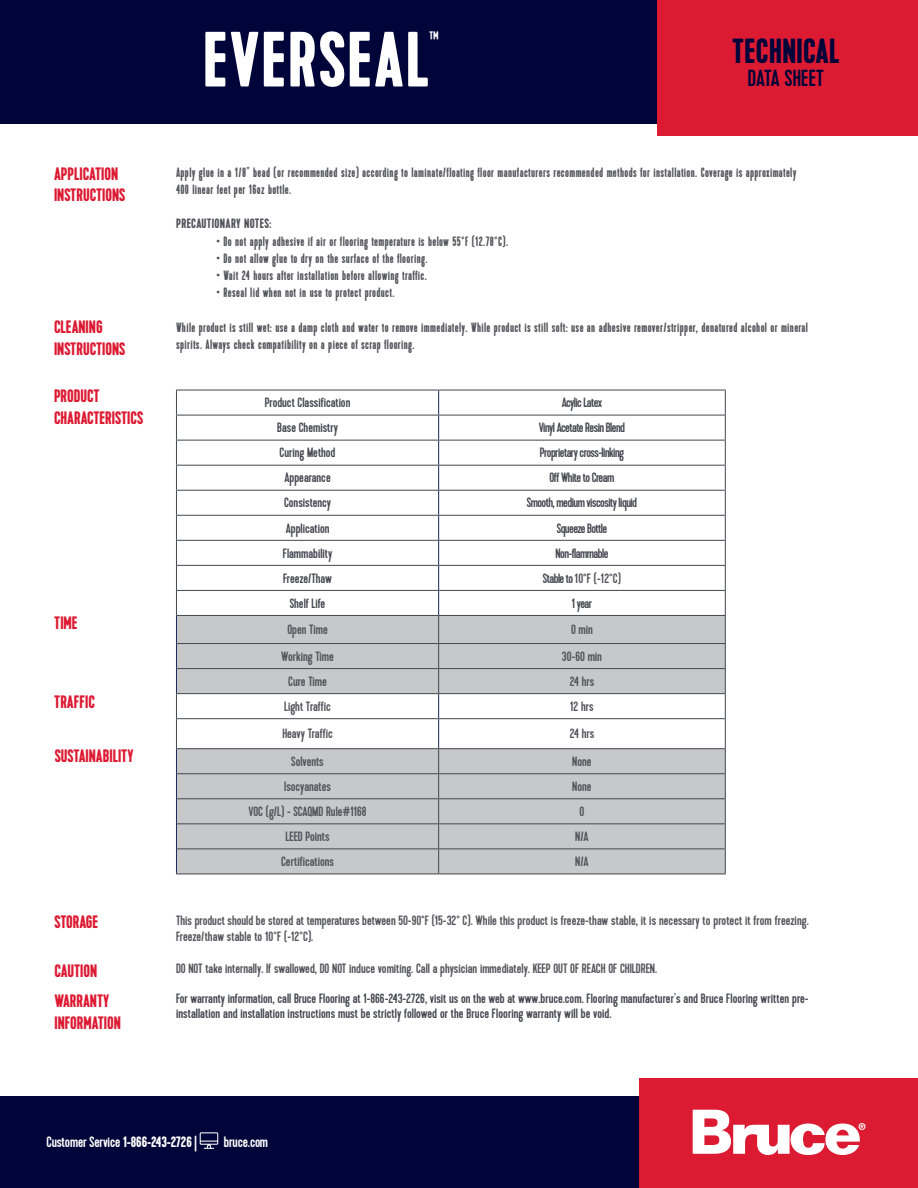
<style>
.page{position:relative;width:918px;height:1188px;background:#fff}
.page>*{position:absolute;margin:0;border:0;box-sizing:border-box;transform-origin:0 0}
.t1{font:700 78.15px "Kapra";letter-spacing:.025em;color:#fff}
.t2{font:700 34.95px "Kapra";letter-spacing:.01em;color:#000539}
.t3{font:700 28.05px "Kapra";color:#fff}
.t4{font:23.25px "Kapra";letter-spacing:.01em;color:#000539}
.t5{font:700 18px "Kapra";color:#dc1a32}
.t6{font:15px "Kapra";letter-spacing:-.01em;color:#fff}
.t7{font:condensed 13.5px/17.2px "Kapra";letter-spacing:.025em;color:#53535b}
.t8{font:13.5px/16.2px "Kapra";color:#53535b}
.t9{font:13.5px/15px "Kapra";color:#454750}
.t10{font:13.5px "Kapra";letter-spacing:-.04em;color:#454750}
.t11{font:13.5px "Kapra";letter-spacing:-.04em;color:#53535b}
.t12{font:700 13.5px "Kapra";letter-spacing:.025em;color:#53535b}
.s1{color:#454750}
.s2{font-weight:700}
</style>
<div class="page">
<div style="left:0;top:0;width:670px;height:123px;background:#000539"></div>
<div style="left:658px;top:0;width:260px;height:136px;background:#dc1a32"></div>
<div style="left:0;top:1096px;width:918px;height:92px;background:#000539"></div>
<div style="left:639px;top:1078px;width:279px;height:110px;background:#dc1a32"></div>
<svg style="left:200px;top:1132px;width:18px;height:17px"></svg>
<svg style="left:693px;top:1110px;width:172px;height:45px"></svg>
<svg style="left:177px;top:391px;width:548px;height:224px"></svg>
<svg style="left:177px;top:616px;width:548px;height:258px;fill:#c6c8c9"></svg>
<hr style="left:176px;top:390px;width:263px;height:1px;background:#454750">
<hr style="left:439px;top:390px;width:287px;height:1px;background:#454750">
<hr style="left:176px;top:415px;width:263px;height:1px;background:#454750">
<hr style="left:439px;top:415px;width:287px;height:1px;background:#454750">
<hr style="left:176px;top:440px;width:263px;height:1px;background:#454750">
<hr style="left:439px;top:440px;width:287px;height:1px;background:#454750">
<hr style="left:176px;top:465px;width:263px;height:1px;background:#454750">
<hr style="left:439px;top:465px;width:287px;height:1px;background:#454750">
<hr style="left:176px;top:490px;width:263px;height:1px;background:#454750">
<hr style="left:439px;top:490px;width:287px;height:1px;background:#454750">
<hr style="left:176px;top:515px;width:263px;height:1px;background:#454750">
<hr style="left:439px;top:515px;width:287px;height:1px;background:#454750">
<hr style="left:176px;top:540px;width:263px;height:1px;background:#454750">
<hr style="left:439px;top:540px;width:287px;height:1px;background:#454750">
<hr style="left:176px;top:565px;width:263px;height:1px;background:#454750">
<hr style="left:439px;top:565px;width:287px;height:1px;background:#454750">
<hr style="left:176px;top:590px;width:263px;height:1px;background:#454750">
<hr style="left:439px;top:590px;width:287px;height:1px;background:#454750">
<hr style="left:176px;top:718px;width:263px;height:1px;background:#454750">
<hr style="left:439px;top:718px;width:287px;height:1px;background:#454750">
<hr style="left:176px;top:615px;width:263px;height:1px;background:#454750">
<hr style="left:439px;top:615px;width:287px;height:1px;background:#454750">
<hr style="left:177px;top:643px;width:262px;height:1px;background:#454750">
<hr style="left:439px;top:643px;width:287px;height:1px;background:#454750">
<hr style="left:177px;top:668px;width:262px;height:1px;background:#454750">
<hr style="left:439px;top:668px;width:287px;height:1px;background:#454750">
<hr style="left:176px;top:693px;width:263px;height:1px;background:#454750">
<hr style="left:439px;top:693px;width:287px;height:1px;background:#454750">
<svg style="left:176px;top:390px;width:1px;height:484px"></svg>
<hr style="left:176px;top:748px;width:263px;height:1px;background:#454750">
<hr style="left:439px;top:748px;width:287px;height:1px;background:#454750">
<svg style="left:438px;top:390px;width:1px;height:484px"></svg>
<svg style="left:725px;top:390px;width:1px;height:484px"></svg>
<hr style="left:177px;top:773px;width:262px;height:1px;background:#454750">
<hr style="left:439px;top:773px;width:287px;height:1px;background:#454750">
<hr style="left:177px;top:798px;width:262px;height:1px;background:#454750">
<hr style="left:439px;top:798px;width:287px;height:1px;background:#454750">
<hr style="left:177px;top:823px;width:262px;height:1px;background:#454750">
<hr style="left:439px;top:823px;width:287px;height:1px;background:#454750">
<hr style="left:177px;top:848px;width:262px;height:1px;background:#454750">
<hr style="left:439px;top:848px;width:287px;height:1px;background:#454750">
<hr style="left:176px;top:874px;width:263px;height:1px;background:#454750">
<hr style="left:439px;top:874px;width:287px;height:1px;background:#454750">
<p class="t5" style="left:54px;top:163px;width:66px">APPLICATION</p>
<p class="t5" style="left:54px;top:185px;width:73px">INSTRUCTIONS</p>
<p class="t5" style="left:54px;top:317px;width:50px">CLEANING</p>
<p class="t5" style="left:54px;top:338px;width:73px">INSTRUCTIONS</p>
<p class="t5" style="left:54px;top:386px;width:47px">PRODUCT</p>
<p class="t5" style="left:54px;top:407px;width:91px">CHARACTERISTICS</p>
<p class="t5" style="left:54px;top:612px;width:25px">TIME</p>
<p class="t5" style="left:54px;top:691px;width:42px">TRAFFIC</p>
<p class="t5" style="left:55px;top:745px;width:80px">SUSTAINABILITY</p>
<p class="t5" style="left:55px;top:911px;width:45px">STORAGE</p>
<p class="t5" style="left:55px;top:960px;width:44px">CAUTION</p>
<p class="t5" style="left:55px;top:991px;width:56px">WARRANTY</p>
<p class="t5" style="left:55px;top:1012px;width:68px">INFORMATION</p>
<p class="t1" style="left:203px;top:14px;width:227px">EVERSEAL</p>
<p class="t3" style="left:429px;top:25px;width:12px">™</p>
<p class="t2" style="left:732px;top:31px;width:109px">TECHNICAL</p>
<p class="t4" style="left:748px;top:65px;width:77px">DATA SHEET</p>
<p class="t7" style="left:176px;top:164px;width:622px">Apply glue in a 1/8" bead (or recommended size) according to laminate/floating floor manufacturers recommended methods for installation. Coverage is approximately<br>400 linear feet per 16oz bottle.</p>
<p class="t12" style="left:176px;top:216px;width:97px">PRECAUTIONARY NOTES:</p>
<p class="t7" style="left:217px;top:233px;width:293px">• Do not apply adhesive if air or flooring temperature is below 55°F (12.78°C).</p>
<p class="t7" style="left:217px;top:250px;width:212px">• Do not allow glue to dry on the surface of the flooring.</p>
<p class="t7" style="left:217px;top:267px;width:212px">• Wait 24 hours after installation before allowing traffic.</p>
<p class="t7" style="left:217px;top:285px;width:179px">• Reseal lid when not in use to protect product.</p>
<p class="t7" style="left:176px;top:319px;width:634px">While product is still wet: use a damp cloth and water to remove immediately. While product is still soft: use an adhesive remover/stripper, denatured alcohol or mineral spirits. Always check compatibility on a piece of scrap flooring.</p>
<p class="t9" style="left:265px;top:396px;width:87px">Product Classification</p>
<p class="t10" style="left:562px;top:395px;width:42px">Acylic Latex</p>
<p class="t9" style="left:277px;top:421px;width:62px">Base Chemistry</p>
<p class="t10" style="left:539px;top:420px;width:88px">Vinyl Acetate Resin Blend</p>
<p class="t9" style="left:280px;top:446px;width:57px">Curing Method</p>
<p class="t10" style="left:540px;top:445px;width:86px">Proprietary cross-linking</p>
<p class="t9" style="left:284px;top:471px;width:48px">Appearance</p>
<p class="t10" style="left:550px;top:470px;width:66px">Off White to Cream</p>
<p class="t9" style="left:284px;top:496px;width:48px">Consistency</p>
<p class="t10" style="left:527px;top:495px;width:112px">Smooth, medium viscosity liquid</p>
<p class="t9" style="left:286px;top:521px;width:45px">Application</p>
<p class="t10" style="left:557px;top:520px;width:52px">Squeeze Bottle</p>
<p class="t9" style="left:283px;top:546px;width:51px">Flammability</p>
<p class="t10" style="left:556px;top:545px;width:54px">Non-flammable</p>
<p class="t9" style="left:283px;top:571px;width:50px">Freeze/Thaw</p>
<p class="t11" style="left:543px;top:570px;width:80px"><span class="s1">Stable to</span> 10°F (-12°C)</p>
<p class="t9" style="left:290px;top:596px;width:37px">Shelf Life</p>
<p class="t9" style="left:572px;top:596px;width:22px">1 year</p>
<p class="t8" style="left:287px;top:622px;width:42px">Open Time</p>
<p class="t8" style="left:571px;top:622px;width:23px">0 min</p>
<p class="t8" style="left:281px;top:648px;width:54px">Working Time</p>
<p class="t8" style="left:562px;top:648px;width:42px">30-60 min</p>
<p class="t8" style="left:288px;top:673px;width:40px">Cure Time</p>
<p class="t8" style="left:570px;top:673px;width:26px">24 hrs</p>
<p class="t8" style="left:284px;top:699px;width:48px">Light Traffic</p>
<p class="t8" style="left:570px;top:699px;width:25px">12 hrs</p>
<p class="t8" style="left:282px;top:726px;width:52px">Heavy Traffic</p>
<p class="t8" style="left:570px;top:726px;width:26px">24 hrs</p>
<p class="t8" style="left:291px;top:754px;width:34px">Solvents</p>
<p class="t8" style="left:572px;top:754px;width:21px">None</p>
<p class="t8" style="left:284px;top:779px;width:48px">Isocyanates</p>
<p class="t8" style="left:572px;top:779px;width:21px">None</p>
<p class="t8" style="left:249px;top:804px;width:120px">VOC (g/L) - SCAQMD Rule#1168</p>
<p class="t8" style="left:580px;top:804px;width:6px">0</p>
<p class="t8" style="left:286px;top:829px;width:46px">LEED Points</p>
<p class="t8" style="left:575px;top:829px;width:15px">N/A</p>
<p class="t8" style="left:281px;top:854px;width:54px">Certifications</p>
<p class="t8" style="left:575px;top:854px;width:15px">N/A</p>
<p class="t8" style="left:176px;top:912px;width:634px">This product should be stored at temperatures between 50-90°F (15-32° C). While this product is freeze-thaw stable, it is necessary to protect it from freezing.<br>Freeze/thaw stable to 10°F (-12°C).</p>
<p class="t8" style="left:176px;top:961px;width:483px">DO NOT take internally. If swallowed, DO NOT induce vomiting. Call a physician immediately. KEEP OUT OF REACH OF CHILDREN.</p>
<p class="t9" style="left:176px;top:992px;width:634px">For warranty information, call Bruce Flooring at 1-866-243-2726, visit us on the web at www.bruce.com. Flooring manufacturer's and Bruce Flooring written pre&shy;installation and installation instructions must be strictly followed or the Bruce Flooring warranty will be void.</p>
<p class="t6" style="left:46px;top:1133px;width:152px">Customer Service <span class="s2">1-866-243-2726</span> |</p>
<p class="t6" style="left:224px;top:1133px;width:46px">bruce.com</p>
</div>
